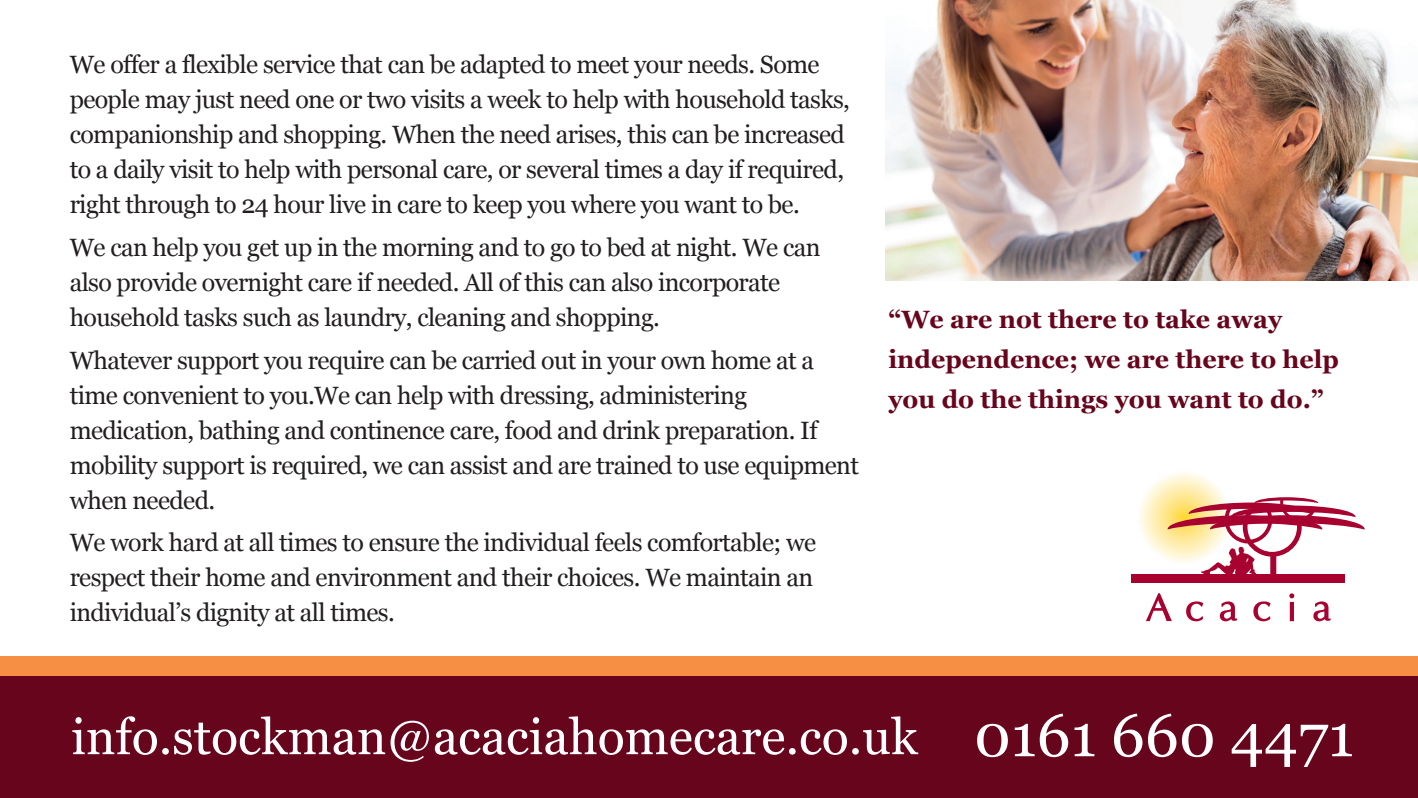
<style>
.page{position:relative;width:1418px;height:798px;background:#fff}
.page>*{position:absolute;margin:0;border:0;box-sizing:border-box;transform-origin:0 0}
.t1{font:60px "Georgia";color:#fff}
.t2{font:50px "Georgia";color:#fff}
.t3{font:25px/35px "Georgia";letter-spacing:-.025em;color:#231f20}
.t4{font:700 25px/40px "Georgia";color:#67051d}
</style>
<div class="page">
<div style="left:0;top:656px;width:1417px;height:123px;background:#f68f43"></div>
<svg style="left:1146px;top:593px;width:25px;height:28px"></svg>
<svg style="left:1186px;top:601px;width:17px;height:20px"></svg>
<svg style="left:1219px;top:601px;width:17px;height:20px"></svg>
<svg style="left:1253px;top:601px;width:17px;height:20px"></svg>
<svg style="left:1289px;top:593px;width:5px;height:28px"></svg>
<svg style="left:1313px;top:601px;width:17px;height:20px"></svg>
<svg style="left:1137px;top:470px;width:93px;height:93px"></svg>
<svg style="left:1167px;top:497px;width:197px;height:78px"></svg>
<div style="left:1131px;top:573px;width:213px;height:9px;background:#a80330"></div>
<div style="left:0;top:676px;width:1417px;height:121px;background:#67051d"></div>
<img style="left:885px;top:0;width:532px;height:280px">
<p class="t3" style="left:70px;top:47px;width:782px">We offer a flexible service that can be adapted to meet your needs. Some people may just need one or two visits a week to help with household tasks, companionship and shopping. When the need arises, this can be increased to a daily visit to help with personal care, or several times a day if required, right through to 24 hour live in care to keep you where you want to be.</p>
<p class="t3" style="left:70px;top:230px;width:752px">We can help you get up in the morning and to go to bed at night. We can also provide overnight care if needed. All of this can also incorporate household tasks such as laundry, cleaning and shopping.</p>
<p class="t3" style="left:70px;top:342px;width:790px">Whatever support you require can be carried out in your own home at a time convenient to you.We can help with dressing, administering medication, bathing and continence care, food and drink preparation. If mobility support is required, we can assist and are trained to use equipment when needed.</p>
<p class="t3" style="left:70px;top:525px;width:748px;text-align:justify">We work hard at all times to ensure the individual feels comfortable; we respect their home and environment and their choices. We maintain an individual’s dignity at all times.</p>
<p class="t4" style="left:888px;top:299px;width:452px">“We are not there to take away independence; we are there to help you do the things you want to do.”</p>
<h2 class="t2" style="left:71px;top:708px;width:848px">info.stockman@acaciahomecare.co.uk</h2>
<h1 class="t1" style="left:974px;top:701px;width:381px">0161 660 4471</h1>
</div>
